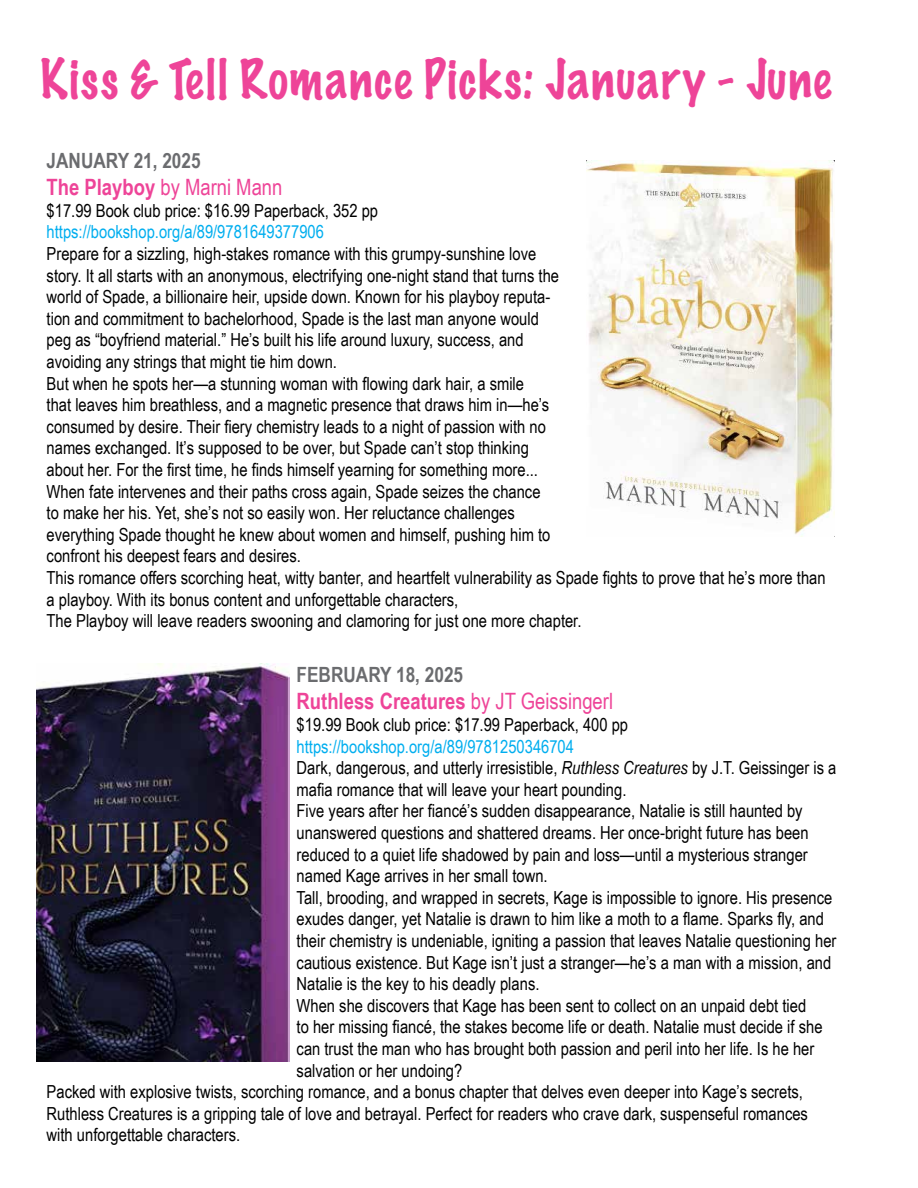
<style>
.page{position:relative;width:918px;height:1188px;background:#fff}
.page>*{position:absolute;margin:0;border:0;box-sizing:border-box;transform-origin:0 0}
.t1{font:100 49.5px "Marker Felt";letter-spacing:.04em;color:#ee4498;scale:.96 1}
.t2{font:700 22.5px "Arial Narrow";color:#ee4498}
.t3{font:22.5px "Arial Narrow";color:#ee4498}
.t4{font:700 21px "Arial Narrow";color:#6b6c6f}
.t5{font:18px/21.6px "Arial Narrow";color:#000}
.t6{font:18px "Arial Narrow";color:#00aeef}
.s1{font-weight:700}
.s2{font-weight:400}
.s3{font-style:italic}
</style>
<div class="page">
<img style="left:586px;top:160px;width:249px;height:377px">
<img style="left:36px;top:663px;width:254px;height:398px">
<h1 class="t1" style="left:41px;top:40px;width:825px">Kiss &amp; Tell Romance Picks: January - June</h1>
<p class="t4" style="left:47px;top:145px;width:156px">JANUARY 21, 2025</p>
<p class="t3" style="left:47px;top:171px;width:237px"><span class="s1">The Playboy</span> by Marni Mann</p>
<p class="t5" style="left:47px;top:199px;width:333px">$17.99 Book club price: $16.99 Paperback, 352 pp</p>
<p class="t6" style="left:47px;top:219px;width:279px">https://bookshop.org/a/89/9781649377906</p>
<p class="t5" style="left:47px;top:242px;width:781px">Prepare for a sizzling, high-stakes romance with this grumpy-sunshine love<br>story. It all starts with an anonymous, electrifying one-night stand that turns the<br>world of Spade, a billionaire heir, upside down. Known for his playboy reputa-<br>tion and commitment to bachelorhood, Spade is the last man anyone would<br>peg as “boyfriend material.” He’s built his life around luxury, success, and<br>avoiding any strings that might tie him down.<br>But when he spots her—a stunning woman with flowing dark hair, a smile<br>that leaves him breathless, and a magnetic presence that draws him in—he’s<br>consumed by desire. Their fiery chemistry leads to a night of passion with no<br>names exchanged. It’s supposed to be over, but Spade can’t stop thinking<br>about her. For the first time, he finds himself yearning for something more...<br>When fate intervenes and their paths cross again, Spade seizes the chance<br>to make her his. Yet, she’s not so easily won. Her reluctance challenges<br>everything Spade thought he knew about women and himself, pushing him to<br>confront his deepest fears and desires.<br>This romance offers scorching heat, witty banter, and heartfelt vulnerability as Spade fights to prove that he’s more than a playboy. With its bonus content and unforgettable characters,<br>The Playboy will leave readers swooning and clamoring for just one more chapter.</p>
<p class="t4" style="left:297px;top:659px;width:168px">FEBRUARY 18, 2025</p>
<p class="t2" style="left:297px;top:684px;width:318px">Ruthless Creatures <span class="s2">by JT Geissingerl</span></p>
<p class="t5" style="left:297px;top:713px;width:333px">$19.99 Book club price: $17.99 Paperback, 400 pp</p>
<p class="t6" style="left:297px;top:733px;width:279px">https://bookshop.org/a/89/9781250346704</p>
<p class="t5" style="left:297px;top:756px;width:541px">Dark, dangerous, and utterly irresistible, <span class="s3">Ruthless Creatures</span> by J.T. Geissinger is a</p>
<p class="t5" style="left:297px;top:778px;width:331px">mafia romance that will leave your heart pounding.</p>
<p class="t5" style="left:297px;top:800px;width:507px">Five years after her fiancé’s sudden disappearance, Natalie is still haunted by</p>
<p class="t5" style="left:297px;top:821px;width:513px">unanswered questions and shattered dreams. Her once-bright future has been</p>
<p class="t5" style="left:297px;top:843px;width:513px">reduced to a quiet life shadowed by pain and loss—until a mysterious stranger</p>
<p class="t5" style="left:297px;top:864px;width:253px">named Kage arrives in her small town.</p>
<p class="t5" style="left:297px;top:886px;width:537px">Tall, brooding, and wrapped in secrets, Kage is impossible to ignore. His presence</p>
<p class="t5" style="left:297px;top:908px;width:529px">exudes danger, yet Natalie is drawn to him like a moth to a flame. Sparks fly, and</p>
<p class="t5" style="left:297px;top:929px;width:541px">their chemistry is undeniable, igniting a passion that leaves Natalie questioning her</p>
<p class="t5" style="left:297px;top:951px;width:536px">cautious existence. But Kage isn’t just a stranger—he’s a man with a mission, and</p>
<p class="t5" style="left:297px;top:972px;width:244px">Natalie is the key to his deadly plans.</p>
<p class="t5" style="left:297px;top:994px;width:511px">When she discovers that Kage has been sent to collect on an unpaid debt tied</p>
<p class="t5" style="left:297px;top:1016px;width:527px">to her missing fiancé, the stakes become life or death. Natalie must decide if she</p>
<p class="t5" style="left:297px;top:1037px;width:519px">can trust the man who has brought both passion and peril into her life. Is he her</p>
<p class="t5" style="left:297px;top:1059px;width:167px">salvation or her undoing?</p>
<p class="t5" style="left:47px;top:1080px;width:758px">Packed with explosive twists, scorching romance, and a bonus chapter that delves even deeper into Kage’s secrets,</p>
<p class="t5" style="left:47px;top:1102px;width:763px">Ruthless Creatures is a gripping tale of love and betrayal. Perfect for readers who crave dark, suspenseful romances</p>
<p class="t5" style="left:47px;top:1124px;width:195px">with unforgettable characters.</p>
</div>
